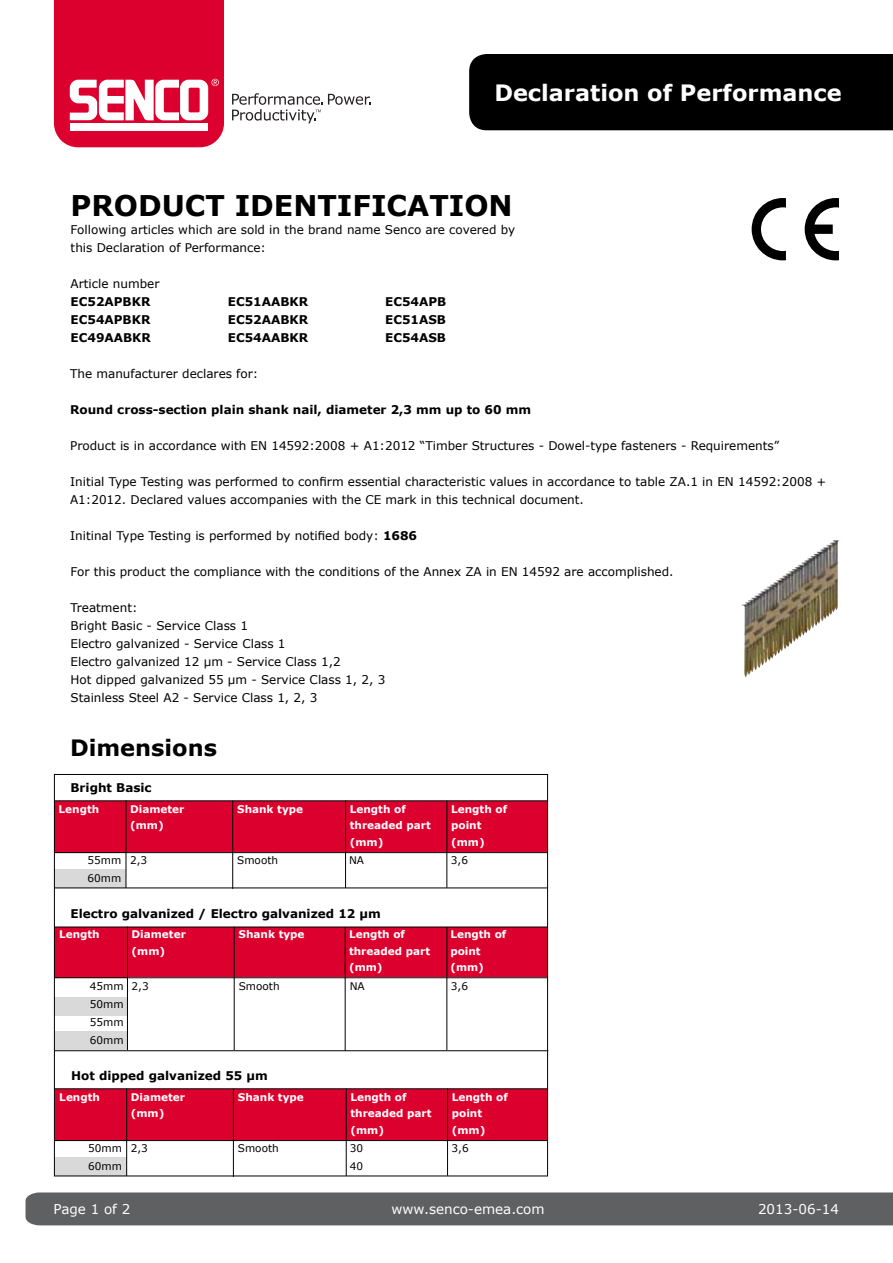
<style>
.page{position:relative;width:893px;height:1263px;background:#fff}
.page>*{position:absolute;margin:0;border:0;box-sizing:border-box;transform-origin:0 0}
.t1{font:700 28.5px "Verdana";color:#000}
.t2{font:700 22.5px "Verdana";color:#fff}
.t3{font:700 22.5px "Verdana";color:#000}
.t4{font:13.5px "Verdana";color:#fff}
.t5{font:12px/18px "Verdana";color:#000}
.t6{font:700 12px/18px "Verdana";color:#000;text-align:justify}
.t7{font:700 10.5px/16.5px "Verdana";color:#fff}
.t8{font:10.5px/18px "Verdana";color:#000}
.s1{font-weight:700}
</style>
<div class="page">
<div style="left:55px;top:1089px;width:492px;height:52px;background:#dc002e"></div>
<svg style="left:742px;top:540px;width:97px;height:138px"></svg>
<img style="left:760px;top:540px;width:75px;height:52px">
<div style="left:54px;top:801px;width:494px;height:52px;background:#dc002e"></div>
<div style="left:55px;top:869px;width:493px;height:19px;background:#d9d9d9"></div>
<div style="left:55px;top:1031px;width:493px;height:19px;background:#d9d9d9"></div>
<div style="left:54px;top:927px;width:493px;height:51px;background:#dc002e"></div>
<div style="left:54px;top:997px;width:494px;height:18px;background:#d9d9d9"></div>
<hr style="left:55px;top:800px;width:493px;height:1px;background:#000">
<div style="left:55px;top:1157px;width:494px;height:19px;background:#d9d9d9"></div>
<hr style="left:54px;top:1088px;width:494px;height:1px;background:#000">
<div style="left:127px;top:1140px;width:422px;height:37px;background:#fff"></div>
<hr style="left:233px;top:1088px;width:1px;height:89px;background:#000">
<hr style="left:54px;top:1140px;width:494px;height:1px;background:#000">
<hr style="left:126px;top:1089px;width:1px;height:87px;background:#000">
<hr style="left:346px;top:1088px;width:1px;height:88px;background:#000">
<hr style="left:447px;top:1088px;width:1px;height:88px;background:#000">
<div style="left:126px;top:853px;width:422px;height:36px;background:#fff"></div>
<div style="left:127px;top:978px;width:421px;height:73px;background:#fff"></div>
<hr style="left:127px;top:927px;width:1px;height:123px;background:#000">
<hr style="left:234px;top:927px;width:1px;height:123px;background:#000">
<hr style="left:232px;top:801px;width:1px;height:88px;background:#000">
<hr style="left:54px;top:852px;width:494px;height:1px;background:#000">
<hr style="left:55px;top:977px;width:493px;height:1px;background:#000">
<hr style="left:126px;top:800px;width:1px;height:88px;background:#000">
<hr style="left:55px;top:927px;width:493px;height:1px;background:#000">
<hr style="left:345px;top:801px;width:1px;height:87px;background:#000">
<hr style="left:446px;top:801px;width:1px;height:87px;background:#000">
<hr style="left:345px;top:927px;width:1px;height:124px;background:#000">
<hr style="left:446px;top:927px;width:1px;height:123px;background:#000">
<hr style="left:54px;top:887px;width:494px;height:1px;background:#000">
<div style="left:469px;top:54px;width:424px;height:76px;background:#000"></div>
<svg style="left:232px;top:93px;width:139px;height:30px"></svg>
<svg style="left:54px;top:0;width:170px;height:147px"></svg>
<div style="left:26px;top:1192px;width:867px;height:33px;background:#5f6062"></div>
<svg style="left:752px;top:198px;width:87px;height:62px"></svg>
<hr style="left:55px;top:1050px;width:493px;height:1px;background:#000">
<h2 class="t2" style="left:494px;top:77px;width:349px">Declaration of Performance</h2>
<h1 class="t1" style="left:71px;top:185px;width:444px">Product Identi fication</h1>
<p class="t5" style="left:71px;top:221px;width:446px">Following articles which are sold in the brand name Senco are covered by this Declaration of Performance:</p>
<p class="t5" style="left:71px;top:275px;width:90px">Article number</p>
<p class="t6" style="left:71px;top:292px;width:81px">EC52APBKR EC54APBKR EC49AABKR</p>
<p class="t6" style="left:228px;top:292px;width:81px">EC51AABKR EC52AABKR EC54AABKR</p>
<p class="t6" style="left:385px;top:292px;width:63px">EC54APB EC51ASB EC54ASB</p>
<p class="t5" style="left:70px;top:365px;width:190px">The manufacturer declares for:</p>
<p class="t6" style="left:70px;top:400px;width:463px">Round cross-section plain shank nail, diameter 2,3 mm up to 60 mm</p>
<p class="t5" style="left:70px;top:437px;width:711px">Product is in accordance with EN 14592:2008 + A1:2012 “Timber Structures - Dowel-type fasteners - Requirements”</p>
<p class="t5" style="left:70px;top:473px;width:758px">Initial Type Testing was performed to confirm essential characteristic values in accordance to table ZA.1 in EN 14592:2008 +<br>A1:2012. Declared values accompanies with the CE mark in this technical document.</p>
<p class="t5" style="left:70px;top:527px;width:349px">Initinal Type Testing is performed by notified body: <span class="s1">1686</span></p>
<p class="t5" style="left:71px;top:563px;width:605px">For this product the compliance with the conditions of the Annex ZA in EN 14592 are accomplished.</p>
<p class="t5" style="left:71px;top:599px;width:316px">Treatment:<br>Bright Basic - Service Class 1<br>Electro galvanized - Service Class 1<br>Electro galvanized 12 μm - Service Class 1,2<br>Hot dipped galvanized 55 μm - Service Class 1, 2, 3<br>Stainless Steel A2 - Service Class 1, 2, 3</p>
<h2 class="t3" style="left:70px;top:732px;width:148px">Dimensions</h2>
<p class="t6" style="left:70px;top:778px;width:83px">Bright Basic</p>
<p class="t7" style="left:59px;top:800px;width:42px">Length</p>
<p class="t7" style="left:130px;top:800px;width:56px">Diameter</p>
<p class="t7" style="left:237px;top:800px;width:67px">Shank type</p>
<p class="t7" style="left:130px;top:817px;width:35px">(mm)</p>
<p class="t7" style="left:350px;top:800px;width:83px">Length of threaded part (mm)</p>
<p class="t7" style="left:451px;top:800px;width:58px">Length of point (mm)</p>
<p class="t8" style="left:88px;top:851px;width:35px">55mm<br>60mm</p>
<p class="t8" style="left:130px;top:851px;width:19px">2,3</p>
<p class="t8" style="left:237px;top:851px;width:42px">Smooth</p>
<p class="t8" style="left:349px;top:851px;width:17px">NA</p>
<p class="t8" style="left:451px;top:851px;width:19px">3,6</p>
<p class="t6" style="left:71px;top:904px;width:312px">Electro galvanized / Electro galvanized 12 μm</p>
<p class="t7" style="left:59px;top:926px;width:42px">Length</p>
<p class="t7" style="left:132px;top:926px;width:56px">Diameter (mm)</p>
<p class="t7" style="left:239px;top:926px;width:67px">Shank type</p>
<p class="t7" style="left:349px;top:926px;width:83px">Length of threaded part (mm)</p>
<p class="t7" style="left:450px;top:926px;width:58px">Length of point (mm)</p>
<p class="t8" style="left:132px;top:977px;width:19px">2,3</p>
<p class="t8" style="left:239px;top:977px;width:42px">Smooth</p>
<p class="t8" style="left:90px;top:977px;width:35px;text-align:justify">45mm 50mm 55mm 60mm</p>
<p class="t6" style="left:71px;top:1066px;width:198px">Hot dipped galvanized 55 μm</p>
<p class="t8" style="left:350px;top:977px;width:17px">NA</p>
<p class="t8" style="left:451px;top:977px;width:19px">3,6</p>
<p class="t7" style="left:59px;top:1088px;width:42px">Length</p>
<p class="t7" style="left:131px;top:1088px;width:56px">Diameter</p>
<p class="t7" style="left:238px;top:1088px;width:67px">Shank type</p>
<p class="t7" style="left:131px;top:1105px;width:35px">(mm)</p>
<p class="t8" style="left:88px;top:1139px;width:35px">50mm<br>60mm</p>
<p class="t8" style="left:131px;top:1139px;width:19px">2,3</p>
<p class="t8" style="left:238px;top:1139px;width:42px">Smooth</p>
<p class="t7" style="left:350px;top:1088px;width:83px">Length of threaded part (mm)</p>
<p class="t7" style="left:452px;top:1088px;width:58px">Length of point (mm)</p>
<p class="t8" style="left:350px;top:1139px;width:15px">30<br>40</p>
<p class="t8" style="left:452px;top:1139px;width:19px">3,6</p>
<p class="t4" style="left:54px;top:1200px;width:78px">Page 1 of 2</p>
<p class="t4" style="left:758px;top:1200px;width:82px">2013-06-14</p>
<p class="t4" style="left:391px;top:1200px;width:155px">www.senco-emea.com</p>
</div>
